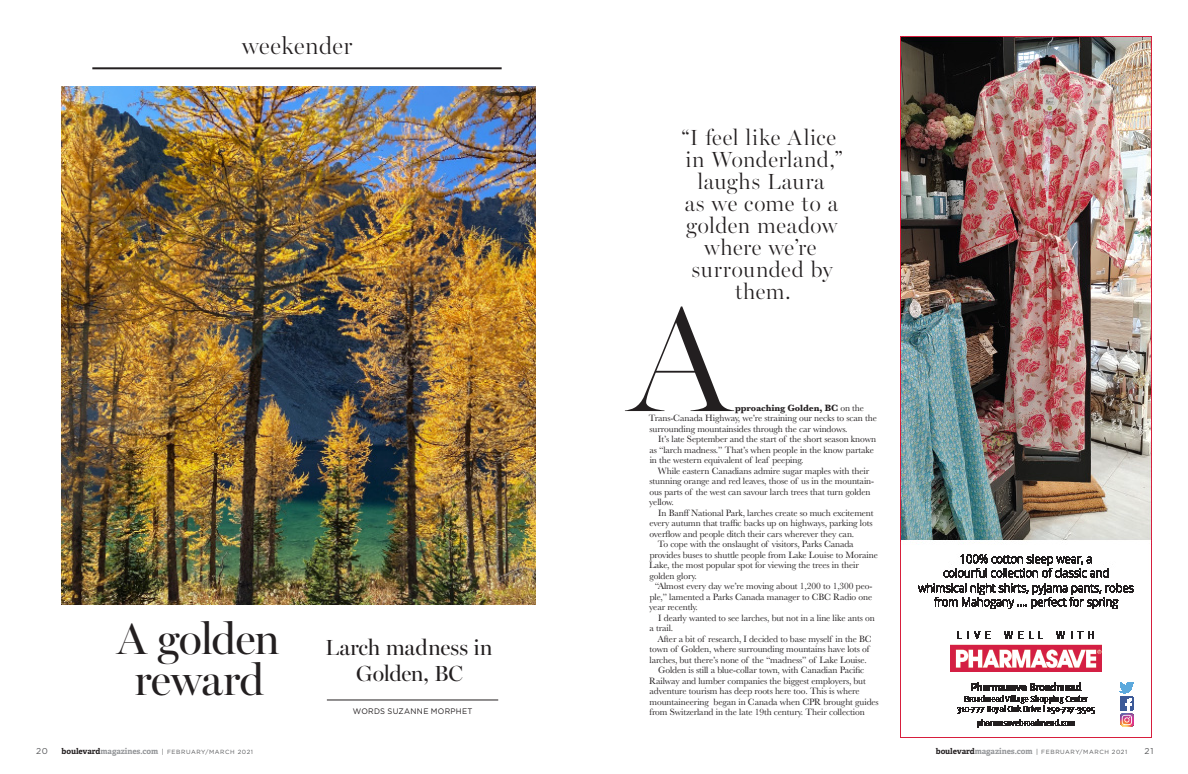
<style>
.page{position:relative;width:1188px;height:774px;background:#fff}
.page>*{position:absolute;margin:0;border:0;box-sizing:border-box;transform-origin:0 0}
.body_BASKERVILLE{font:300 150.6px "Lincoln Miller B";color:#231f20}
.headline{font:44.2px/41.1px "Lincoln Miller B";letter-spacing:-.015em;color:#231f20;text-align:center}
.t1{font:300 24px "Lincoln Miller B";letter-spacing:.02em;color:#231f20}
.QUOTE{font:300 22px/22px "Lincoln Miller B";letter-spacing:.025em;color:#231f20;text-align:center}
.subhead{font:22px/25.7px "Lincoln Miller B";letter-spacing:-.005em;color:#231f20;text-align:center}
.body_BASKERVILLE-2{font:9.5px/10.5px "Baskerville";letter-spacing:-.01em;color:#231f20}
.page_number{font:8.5px "Gotham HTF";color:#57585a}
.byline{font:8px "Gotham";letter-spacing:.035em;color:#231f20;scale:.96 1}
.t2{font:6px "Gotham HTF";letter-spacing:.1em;color:#57585a}
.s1{font-weight:700}
.s2{font-family:"Adelle";font-weight:700;font-size:8px;color:#231f20}
.s3{font-family:"Adelle";font-weight:700;font-size:8px;color:#939598}
.s4{font-size:6.5px}
</style>
<div class="page">
<hr style="left:92px;top:67px;width:410px;height:2px;background:#231f20">
<img style="left:61px;top:86px;width:475px;height:518px">
<hr style="left:327px;top:699px;width:171px;height:1px;background:#231f20">
<img style="left:900px;top:36px;width:252px;height:702px">
<p class="t1" style="left:242px;top:32px;width:112px">weekender</p>
<p class="headline" style="left:117px;top:618px;width:165px">A golden reward</p>
<p class="subhead" style="left:325px;top:635px;width:169px">Larch madness in<br>Golden, BC</p>
<p class="byline" style="left:353px;top:706px;width:126px">WORDS SUZANNE MORPHET</p>
<p class="QUOTE" style="left:682px;top:126px;width:161px">“I feel like Alice in Wonderland,” laughs Laura<br>as we come to a golden meadow where we’re surrounded by them.</p>
<p class="body_BASKERVILLE" style="left:629px;top:269px;width:103px">A</p>
<p class="body_BASKERVILLE-2" style="left:649px;top:403px;width:230px;text-indent:86px"><span class="s1">pproaching Golden, BC</span> on the<br>Trans-Canada Highway, we’re straining our necks to scan the surrounding mountainsides through the car windows.</p>
<p class="body_BASKERVILLE-2" style="left:649px;top:434px;width:228px;text-indent:9px">It’s late September and the start of the short season known as “larch madness.” That’s when people in the know partake in the western equivalent of leaf peeping.</p>
<p class="body_BASKERVILLE-2" style="left:649px;top:466px;width:226px;text-indent:9px">While eastern Canadians admire sugar maples with their stunning orange and red leaves, those of us in the mountain&shy;ous parts of the west can savour larch trees that turn golden yellow.</p>
<p class="body_BASKERVILLE-2" style="left:649px;top:508px;width:226px;text-align:justify;text-indent:9px">In Banff National Park, larches create so much excitement every autumn that traffic backs up on highways, parking lots overflow and people ditch their cars wherever they can.</p>
<p class="body_BASKERVILLE-2" style="left:649px;top:539px;width:230px;text-indent:9px">To cope with the onslaught of visitors, Parks Canada provides buses to shuttle people from Lake Louise to Moraine Lake, the most popular spot for viewing the trees in their golden glory.</p>
<p class="body_BASKERVILLE-2" style="left:649px;top:581px;width:225px;text-align:justify;text-indent:6px">“Almost every day we’re moving about 1,200 to 1,300 peo&shy;ple,” lamented a Parks Canada manager to CBC Radio one year recently.</p>
<p class="body_BASKERVILLE-2" style="left:649px;top:613px;width:227px;text-indent:9px">I dearly wanted to see larches, but not in a line like ants on a trail.</p>
<p class="body_BASKERVILLE-2" style="left:650px;top:634px;width:224px;text-indent:8px">After a bit of research, I decided to base myself in the BC town of Golden, where surrounding mountains have lots of larches, but there’s none of the “madness” of Lake Louise.</p>
<p class="body_BASKERVILLE-2" style="left:649px;top:665px;width:231px;text-indent:9px">Golden is still a blue-collar town, with Canadian Pacific Railway and lumber companies the biggest employers, but adventure tourism has deep roots here too. This is where mountaineering began in Canada when CPR brought guides from Switzerland in the late 19th century. Their collection</p>
<p class="page_number" style="left:36px;top:746px;width:14px">20</p>
<p class="t2" style="left:62px;top:749px;width:193px"><span class="s2">boulevard</span><span class="s3">magazines.com</span> <span class="s4">|</span> FEBRUARY/MARCH 2021</p>
<p class="t2" style="left:936px;top:749px;width:193px"><span class="s2">boulevard</span><span class="s3">magazines.com</span> <span class="s4">|</span> FEBRUARY/MARCH 2021</p>
<p class="page_number" style="left:1145px;top:746px;width:10px">21</p>
</div>
